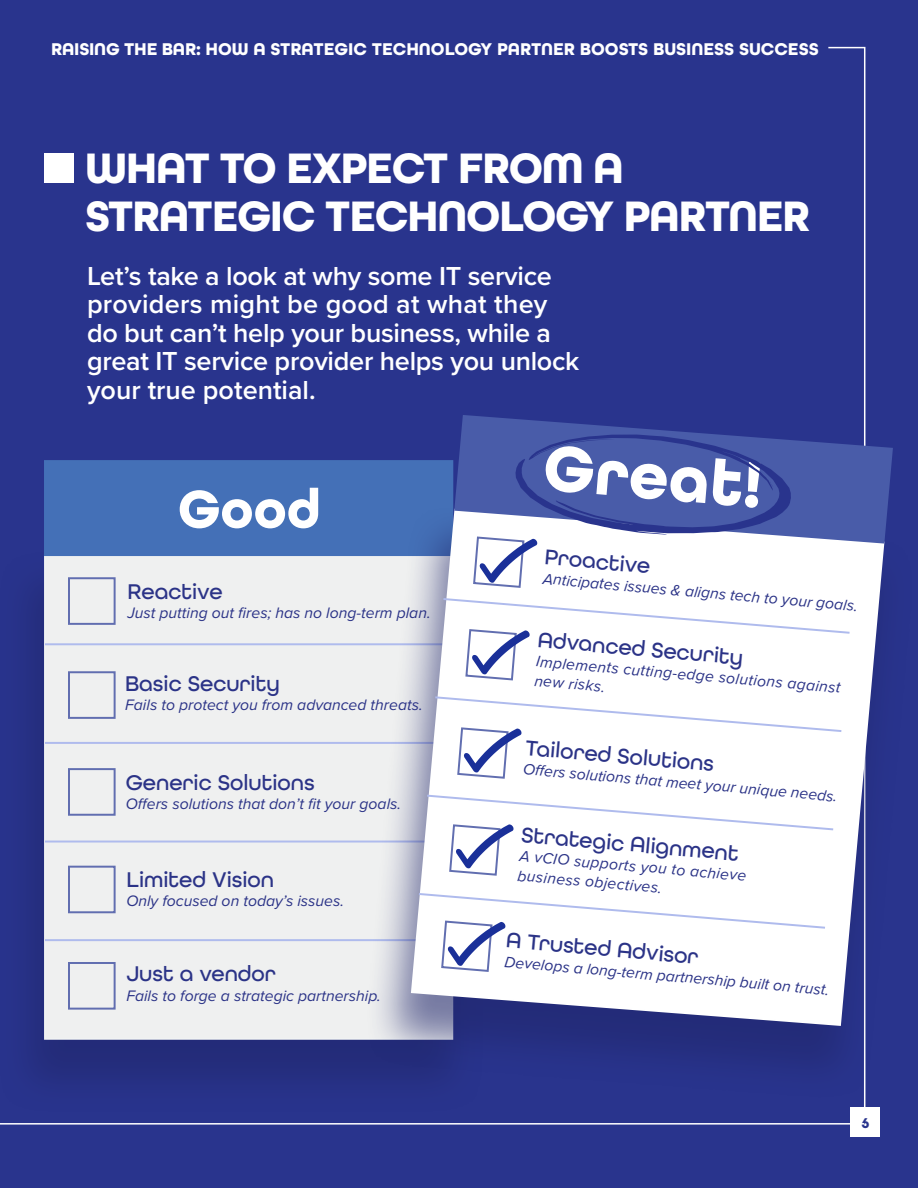
<style>
.page{position:relative;width:918px;height:1188px;background:#29348d}
.page>*{position:absolute;margin:0;border:0;box-sizing:border-box;transform-origin:0 0}
.t1{font:700 68.1px "All Round Gothic";color:#fff}
.t2{font:700 56.25px "All Round Gothic";color:#fff}
.t3{font:700 45px/48px "All Round Gothic";letter-spacing:-.03em;color:#fff}
.t4{font:600 27px/28.5px "Proxima Nova";letter-spacing:-.01em;color:#fff}
.t5{font:500 22.5px "All Round Gothic";color:#2b3387}
.t6{font:700 18px "All Round Gothic";color:#fff}
.t7{font:italic 15.75px "Proxima Nova";color:#2b3387}
.t8{font:700 15px "All Round Gothic";color:#29348d}
</style>
<div class="page">
<div style="left:851px;top:1107px;width:29px;height:30px;background:#fff"></div>
<div style="left:45px;top:153px;width:29px;height:29px;background:#fff"></div>
<div style="left:0;top:549px;width:484px;height:565px;background:#20266b;opacity:.58"></div>
<div style="left:44px;top:554px;width:409px;height:486px;background:#eff0f0;border:2px solid #f1f3f3"></div>
<div style="left:44px;top:460px;width:409px;height:96px;background:#4470b7"></div>
<hr style="left:45px;top:643px;width:407px;height:2px;background:#afbbed">
<hr style="left:45px;top:742px;width:407px;height:2px;background:#afbbed">
<hr style="left:45px;top:841px;width:407px;height:2px;background:#afbbed">
<hr style="left:45px;top:939px;width:407px;height:2px;background:#afbbed">
<div style="left:68px;top:577px;width:48px;height:48px;border:2px solid #616eb0"></div>
<div style="left:68px;top:671px;width:48px;height:48px;border:2px solid #616eb0"></div>
<div style="left:68px;top:768px;width:48px;height:48px;border:2px solid #616eb0"></div>
<div style="left:68px;top:866px;width:48px;height:47px;border:2px solid #616eb0"></div>
<div style="left:68px;top:962px;width:48px;height:48px;border:2px solid #616eb0"></div>
<div style="left:365px;top:505px;width:549px;height:594px;background:#20266b;opacity:.58"></div>
<svg style="left:410px;top:508px;width:475px;height:519px"></svg>
<svg style="left:866px;top:446px;width:28px;height:99px"></svg>
<svg style="left:417px;top:46px;width:449px;height:1064px"></svg>
<hr style="left:0;top:1123px;width:864px;height:2px;background:#fff">
<p class="t6" style="left:51px;top:38px;width:769px">RAISING THE BAR: HOW A STRATEGIC TECHNOLOGY PARTNER BOOSTS BUSINESS SUCCESS</p>
<p class="t3" style="left:85px;top:145px;width:727px">WHAT TO EXPECT FROM A<br>STRATEGIC TECHNOLOGY PARTNER</p>
<p class="t4" style="left:87px;top:261px;width:494px">Let’s take a look at why some IT service providers might be good at what they do but can’t help your business, while a great IT service provider helps you unlock your true potential.</p>
<p class="t2" style="left:178px;top:475px;width:145px">Good</p>
<p class="t5" style="left:127px;top:578px;width:97px">Reactive</p>
<p class="t7" style="left:127px;top:601px;width:305px">Just putting out fires; has no long-term plan.</p>
<p class="t5" style="left:125px;top:670px;width:156px">Basic Security</p>
<p class="t7" style="left:125px;top:693px;width:299px">Fails to protect you from advanced threats.</p>
<p class="t5" style="left:126px;top:769px;width:190px">Generic Solutions</p>
<p class="t7" style="left:126px;top:792px;width:277px">Offers solutions that don’t fit your goals.</p>
<p class="t5" style="left:126px;top:866px;width:149px">Limited Vision</p>
<p class="t7" style="left:126px;top:889px;width:219px">Only focused on today’s issues.</p>
<p class="t5" style="left:126px;top:961px;width:151px">Just a vendor</p>
<p class="t7" style="left:126px;top:984px;width:256px">Fails to forge a strategic partnership.</p>
<p class="t1" style="left:547px;top:426px;width:221px;rotate:5deg">Great!</p>
<p class="t5" style="left:546px;top:543px;width:107px;rotate:5deg">Proactive</p>
<p class="t7" style="left:544px;top:567px;width:318px;rotate:5deg">Anticipates issues &amp; aligns tech to your goals.</p>
<p class="t5" style="left:539px;top:626px;width:208px;rotate:5deg">Advanced Security</p>
<p class="t7" style="left:537px;top:649px;width:307px;rotate:5deg">Implements cutting-edge solutions against</p>
<p class="t7" style="left:535px;top:669px;width:73px;rotate:5deg">new risks.</p>
<p class="t5" style="left:527px;top:734px;width:191px;rotate:5deg">Tailored Solutions</p>
<p class="t7" style="left:524px;top:757px;width:317px;rotate:5deg">Off ers solutions that meet your unique needs.</p>
<p class="t5" style="left:523px;top:821px;width:220px;rotate:5deg">Strategic Alignment</p>
<p class="t7" style="left:521px;top:844px;width:229px;rotate:5deg">A vCIO supports you to achieve</p>
<p class="t7" style="left:519px;top:864px;width:146px;rotate:5deg">business objectives.</p>
<p class="t5" style="left:508px;top:927px;width:194px;rotate:5deg">A Trusted Advisor</p>
<p class="t7" style="left:506px;top:950px;width:327px;rotate:5deg">Develops a long-term partnership built on trust.</p>
<p class="t8" style="left:861px;top:1114px;width:9px">6</p>
</div>
